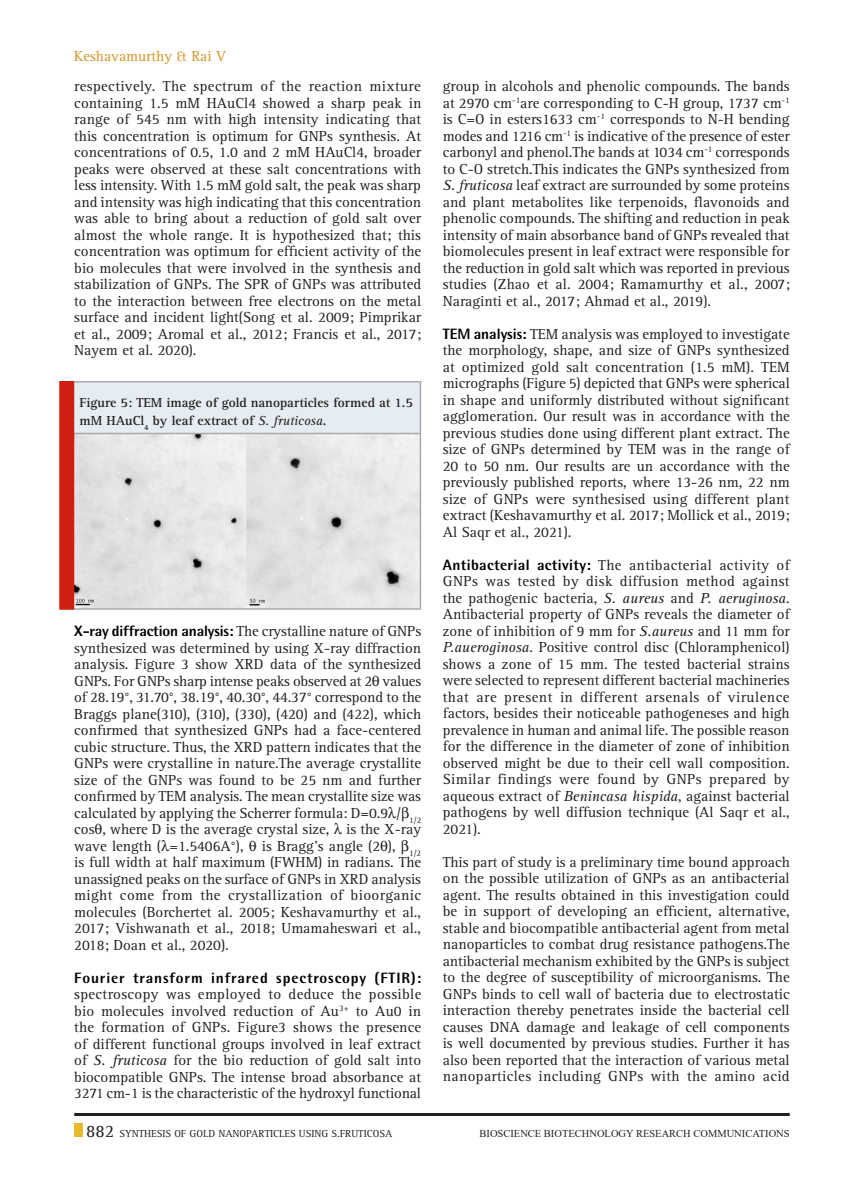
<style>
.page{position:relative;width:864px;height:1188px;background:#fff}
.page>*{position:absolute;margin:0;border:0;box-sizing:border-box;transform-origin:0 0}
.Body_text{font:15px/16.5px "Rotis Serif Std";color:#231f20;text-align:justify}
.Body_text-2{font:15px "Rotis Serif Std";color:#d69429}
.Body_text-3{font:700 13.5px/18px "Rotis Serif Std";color:#231f20}
.t1{font:10.5px "Rotis Serif Std";color:#231f20}
.t2{font:10.5px "Times New Roman";color:#231f20}
.s1{font-style:italic}
.s2{font-family:"Rotis Semi Sans Std";font-weight:800;color:#000}
.s3{font-weight:400;font-style:italic}
.s4{font-size:18px}
</style>
<div class="page">
<div style="left:74px;top:1124px;width:9px;height:13px;background:#eaba2e"></div>
<hr style="left:74px;top:1113px;width:716px;height:3px;background:#231f20">
<img style="left:74px;top:434px;width:346px;height:174px">
<div style="left:73px;top:382px;width:347px;height:51px;background:#e5ecf2"></div>
<hr style="left:73px;top:381px;width:347px;height:1px;background:#a8aaad">
<hr style="left:73px;top:433px;width:347px;height:1px;background:#a8aaad">
<hr style="left:73px;top:608px;width:347px;height:2px;background:#a8aaad">
<hr style="left:420px;top:381px;width:1px;height:229px;background:#a8aaad">
<div style="left:59px;top:381px;width:15px;height:229px;background:#ce1f10"></div>
<p class="Body_text-2" style="left:74px;top:47px;width:153px">Keshavamurthy &amp; Rai V</p>
<p class="Body_text" style="left:74px;top:79px;width:349px">respectively. The spectrum of the reaction mixture containing 1.5 mM HAuCl4 showed a sharp peak in range of 545 nm with high intensity indicating that this concentration is optimum for GNPs synthesis. At concentrations of 0.5, 1.0 and 2 mM HAuCl4, broader peaks were observed at these salt concentrations with less intensity. With 1.5 mM gold salt, the peak was sharp and intensity was high indicating that this concentration was able to bring about a reduction of gold salt over almost the whole range. It is hypothesized that; this concentration was optimum for efficient activity of the bio molecules that were involved in the synthesis and stabilization of GNPs. The SPR of GNPs was attributed to the interaction between free electrons on the metal surface and incident light(Song et al. 2009; Pimprikar et al., 2009; Aromal et al., 2012; Francis et al., 2017; Nayem et al. 2020).</p>
<p class="Body_text" style="left:443px;top:79px;width:349px">group in alcohols and phenolic compounds. The bands at 2970 cm<sup>-1</sup>are corresponding to C-H group, 1737 cm<sup>-1 </sup>is C=O in esters1633 cm<sup>-1</sup> corresponds to N-H bending modes and 1216 cm<sup>-1</sup> is indicative of the presence of ester carbonyl and phenol.The bands at 1034 cm<sup>-1</sup> corresponds to C-O stretch.This indicates the GNPs synthesized from <span class="s1">S. fruticosa</span> leaf extract are surrounded by some proteins and plant metabolites like terpenoids, flavonoids and phenolic compounds. The shifting and reduction in peak intensity of main absorbance band of GNPs revealed that biomolecules present in leaf extract were responsible for the reduction in gold salt which was reported in previous studies (Zhao et al. 2004; Ramamurthy et al., 2007; Naraginti et al., 2017; Ahmad et al., 2019).</p>
<p class="Body_text" style="left:443px;top:326px;width:349px"><span class="s2">TEM analysis:</span> TEM analysis was employed to investigate the morphology, shape, and size of GNPs synthesized at optimized gold salt concentration (1.5 mM). TEM micrographs (Figure 5) depicted that GNPs were spherical in shape and uniformly distributed without significant agglomeration. Our result was in accordance with the previous studies done using different plant extract. The size of GNPs determined by TEM was in the range of 20 to 50 nm. Our results are un accordance with the previously published reports, where 13-26 nm, 22 nm size of GNPs were synthesised using different plant extract (Keshavamurthy et al. 2017; Mollick et al., 2019; Al Saqr et al., 2021).</p>
<p class="Body_text" style="left:443px;top:557px;width:349px"><span class="s2">Antibacterial activity:</span> The antibacterial activity of GNPs was tested by disk diffusion method against the pathogenic bacteria, <span class="s1">S. aureus</span> and <span class="s1">P. aeruginosa</span>.<br>Antibacterial property of GNPs reveals the diameter of zone of inhibition of 9 mm for <span class="s1">S.aureus</span> and 11 mm for <span class="s1">P.aueroginosa</span>. Positive control disc (Chloramphenicol) shows a zone of 15 mm. The tested bacterial strains were selected to represent different bacterial machineries that are present in different arsenals of virulence factors, besides their noticeable pathogeneses and high prevalence in human and animal life. The possible reason for the difference in the diameter of zone of inhibition observed might be due to their cell wall composition.<br>Similar findings were found by GNPs prepared by aqueous extract of <span class="s1">Benincasa hispida</span>, against bacterial pathogens by well diffusion technique (Al Saqr et al., 2021).</p>
<p class="Body_text" style="left:443px;top:854px;width:349px">This part of study is a preliminary time bound approach on the possible utilization of GNPs as an antibacterial agent. The results obtained in this investigation could be in support of developing an efficient, alternative, stable and biocompatible antibacterial agent from metal nanoparticles to combat drug resistance pathogens.The antibacterial mechanism exhibited by the GNPs is subject to the degree of susceptibility of microorganisms. The GNPs binds to cell wall of bacteria due to electrostatic interaction thereby penetrates inside the bacterial cell causes DNA damage and leakage of cell components is well documented by previous studies. Further it has also been reported that the interaction of various metal nanoparticles including GNPs with the amino acid</p>
<p class="Body_text-3" style="left:80px;top:394px;width:335px">Figure 5: TEM image of gold nanoparticles formed at 1.5 mM HAuCl<sub>4</sub> by leaf extract of <span class="s3">S. fruticosa</span>.</p>
<p class="Body_text" style="left:74px;top:623px;width:349px"><span class="s2">X-ray diffraction analysis:</span> The crystalline nature of GNPs synthesized was determined by using X-ray diffraction analysis. Figure 3 show XRD data of the synthesized GNPs. For GNPs sharp intense peaks observed at 2 values of 28.19°, 31.70°, 38.19°, 40.30°, 44.37° correspond to the Braggs plane(310), (310), (330), (420) and (422), which confirmed that synthesized GNPs had a face-centered cubic structure. Thus, the XRD pattern indicates that the GNPs were crystalline in nature.The average crystallite size of the GNPs was found to be 25 nm and further confirmed by TEM analysis. The mean crystallite size was calculated by applying the Scherrer formula: D=0.9 / <sub>1/2 </sub>cos , where D is the average crystal size, is the X-ray wave length ( =1.5406A°), is Bragg’s angle (2 ), <sub>1/2 </sub>is full width at half maximum (FWHM) in radians. The unassigned peaks on the surface of GNPs in XRD analysis might come from the crystallization of bioorganic molecules (Borchertet al. 2005; Keshavamurthy et al., 2017; Vishwanath et al., 2018; Umamaheswari et al., 2018; Doan et al., 2020).</p>
<p class="Body_text" style="left:74px;top:970px;width:349px"><span class="s2">Fourier transform infrared spectroscopy (FTIR): </span>spectroscopy was employed to deduce the possible bio molecules involved reduction of Au<sup>3+</sup> to Au0 in the formation of GNPs. Figure3 shows the presence of different functional groups involved in leaf extract of <span class="s1">S. fruticosa</span> for the bio reduction of gold salt into biocompatible GNPs. The intense broad absorbance at 3271 cm-1 is the characteristic of the hydroxyl functional</p>
<p class="t1" style="left:86px;top:1128px;width:52px"><span class="s4">882</span> Synthesis</p>
<p class="t1" style="left:174px;top:1128px;width:52px">of gold nan</p>
<p class="t1" style="left:240px;top:1128px;width:14px">opartic</p>
<p class="t1" style="left:279px;top:1128px;width:27px">les using</p>
<p class="t1" style="left:332px;top:1128px;width:15px">S.frutic</p>
<p class="t1" style="left:373px;top:1128px;width:13px">osa</p>
<p class="t2" style="left:480px;top:1126px;width:312px">BIOSCIENCE BIOTECHNOLOGY RESEARCH COMMUNICATIONS</p>
</div>
